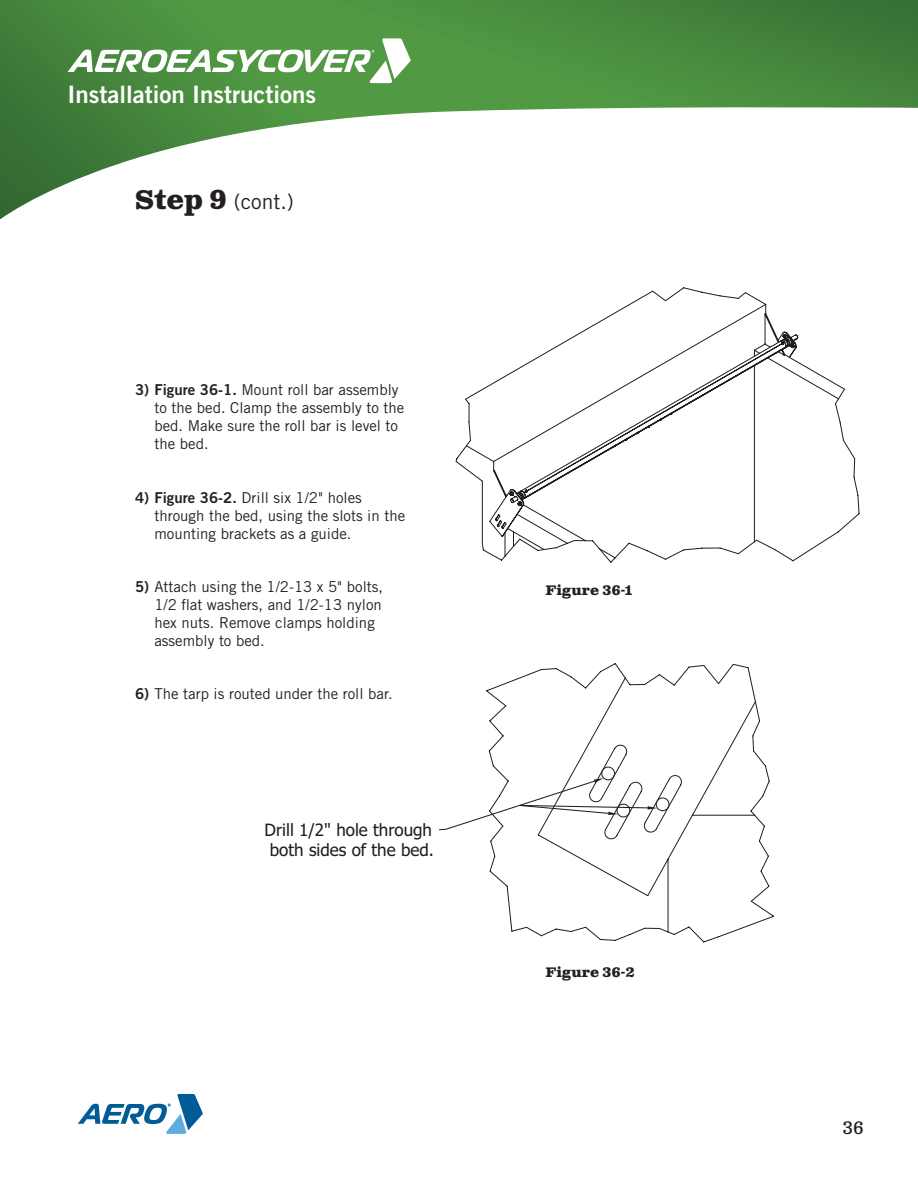
<style>
.page{position:relative;width:918px;height:1188px;background:#fff}
.page>*{position:absolute;margin:0;border:0;box-sizing:border-box;transform-origin:0 0}
.t1{font:24px "Trade Gothic LT Std Bd 2";color:#fff}
.t2{font:21px "Trade Gothic LT Std";color:#231f20}
.t3{font:18px "Clarendon Text Pro";color:#231f20}
.t4{font:16.95px/19.8px "Tahoma";color:#211d1e;text-align:center}
.Text{font:15px/18px "Trade Gothic LT Std";color:#231f20}
.Text-2{font:700 13.8px "Clarendon Text Pro";color:#231f20}
.s1{font-family:"Clarendon Text Pro";font-weight:700;font-size:27px}
.s2{font-family:"Trade Gothic LT Std Bd 2"}
</style>
<div class="page">
<img style="left:0;top:0;width:918px;height:220px">
<svg style="left:68px;top:38px;width:343px;height:45px"></svg>
<svg style="left:78px;top:1094px;width:125px;height:40px"></svg>
<svg style="left:455px;top:290px;width:391px;height:269px"></svg>
<svg style="left:489px;top:331px;width:310px;height:207px"></svg>
<svg style="left:537px;top:527px;width:258px;height:406px"></svg>
<svg style="left:495px;top:333px;width:301px;height:194px"></svg>
<svg style="left:439px;top:766px;width:231px;height:65px"></svg>
<h1 class="t1" style="left:68px;top:79px;width:250px">Installation Instructions</h1>
<p class="t2" style="left:135px;top:189px;width:160px"><span class="s1">Step 9</span> (cont.)</p>
<p class="Text" style="left:154px;top:381px;width:251px;text-indent:-19px"><span class="s2">3) Figure 36-1.</span> Mount roll bar assembly to the bed. Clamp the assembly to the bed. Make sure the roll bar is level to the bed.</p>
<p class="Text" style="left:154px;top:488px;width:252px;text-indent:-19px"><span class="s2">4) Figure 36-2.</span> Drill six 1/2" holes through the bed, using the slots in the mounting brackets as a guide.</p>
<p class="Text" style="left:154px;top:577px;width:230px;text-indent:-19px"><span class="s2">5)</span> Attach using the 1/2-13 x 5" bolts,<br>1/2 flat washers, and 1/2-13 nylon hex nuts. Remove clamps holding assembly to bed.</p>
<p class="Text" style="left:135px;top:685px;width:259px"><span class="s2">6)</span> The tarp is routed under the roll bar.</p>
<p class="t4" style="left:265px;top:819px;width:171px">Drill 1/2" hole through both sides of the bed.</p>
<p class="Text-2" style="left:546px;top:582px;width:89px">Figure 36-1</p>
<p class="Text-2" style="left:546px;top:964px;width:91px">Figure 36-2</p>
<p class="t3" style="left:843px;top:1117px;width:23px">36</p>
</div>
